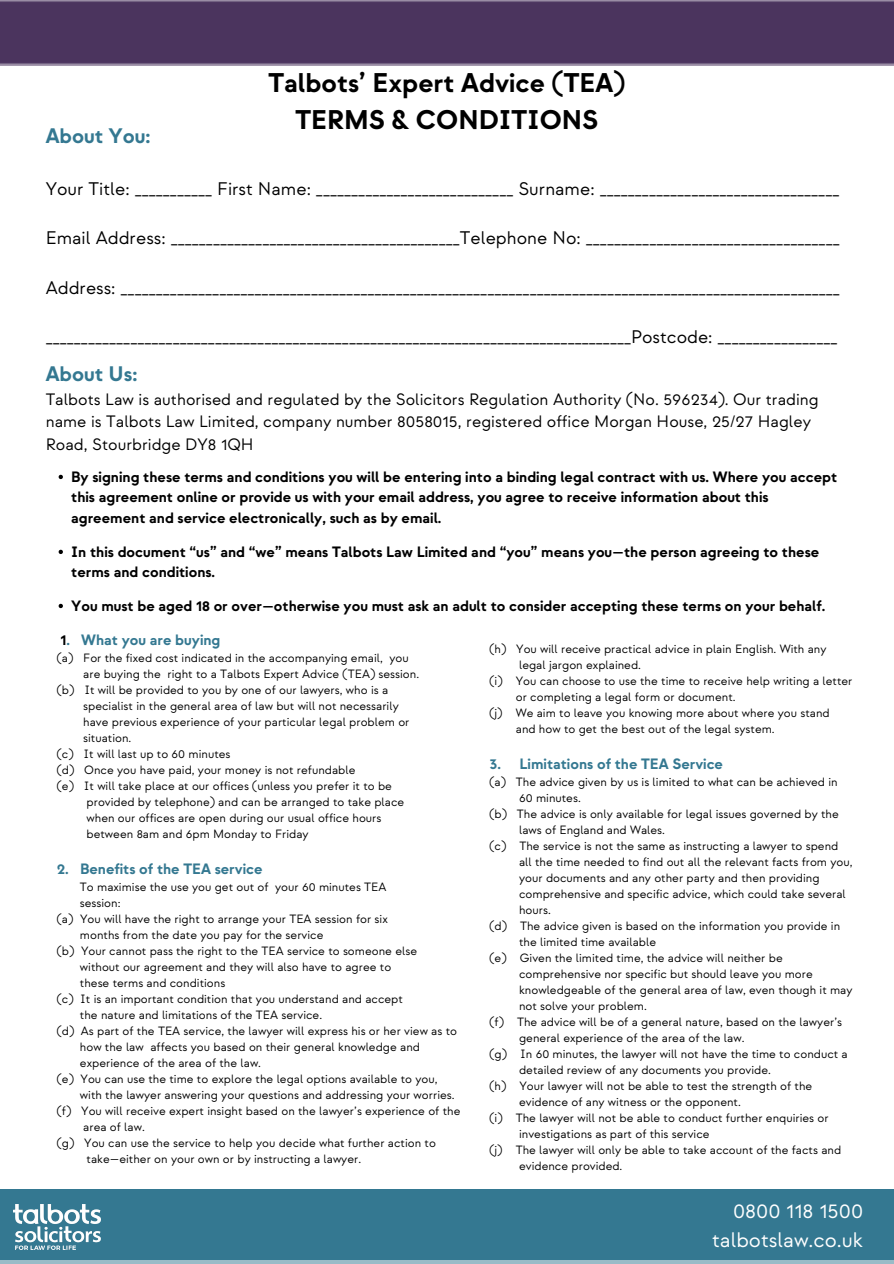
<style>
.page{position:relative;width:894px;height:1264px;background:#fff}
.page>*{position:absolute;margin:0;border:0;box-sizing:border-box;transform-origin:0 0}
.t1{font:700 27px/37.2px "Strawford";color:#000;text-align:center}
.t2{font:21px/29.2px "Strawford";color:#fff;text-align:right}
.t3{font:700 21px "Strawford";color:#347891}
.t4{font:18.15px "Strawford";color:#000}
.t5{font:16.5px/22.6px "Strawford";color:#000}
.t6{font:700 15px/20.9px "Strawford";color:#000}
.t7{font:700 15px "Strawford";color:#347891}
.t8{font:12px "Strawford";color:#000}
.s1{color:#000}
</style>
<div class="page">
<div style="left:0;top:0;width:893px;height:65px;background:#4b345e"></div>
<div style="left:0;top:1189px;width:893px;height:74px;background:#347891"></div>
<img style="left:14px;top:1203px;width:86px;height:45px">
<svg style="left:59px;top:475px;width:4px;height:4px"></svg>
<svg style="left:59px;top:549px;width:4px;height:5px"></svg>
<svg style="left:59px;top:604px;width:4px;height:4px"></svg>
<h1 class="t1" style="left:268px;top:65px;width:358px">Talbots’ Expert Advice (TEA)<br>TERMS &amp; CONDITIONS</h1>
<h2 class="t3" style="left:46px;top:124px;width:106px">About You:</h2>
<h3 class="t4" style="left:46px;top:178px;width:795px">Your Title: ___________ First Name: ____________________________ Surname: __________________________________</h3>
<h3 class="t4" style="left:46px;top:228px;width:795px">Email Address: _________________________________________Telephone No: ____________________________________</h3>
<h3 class="t4" style="left:46px;top:277px;width:795px">Address: ______________________________________________________________________________________________________</h3>
<h3 class="t4" style="left:46px;top:327px;width:793px">___________________________________________________________________________________Postcode: _________________</h3>
<h2 class="t3" style="left:46px;top:362px;width:93px">About Us:</h2>
<h3 class="t5" style="left:46px;top:388px;width:774px">Talbots Law is authorised and regulated by the Solicitors Regulation Authority (No. 596234). Our trading name is Talbots Law Limited, company number 8058015, registered office Morgan House, 25/27 Hagley<br>Road, Stourbridge DY8 1QH</h3>
<p class="t6" style="left:71px;top:466px;width:767px">By signing these terms and conditions you will be entering into a binding legal contract with us. Where you accept this agreement online or provide us with your email address, you agree to receive information about this agreement and service electronically, such as by email.</p>
<p class="t6" style="left:71px;top:541px;width:749px">In this document “us” and “we” means Talbots Law Limited and “you” means you—the person agreeing to these terms and conditions.</p>
<p class="t6" style="left:71px;top:595px;width:755px">You must be aged 18 or over—otherwise you must ask an adult to consider accepting these terms on your behalf.</p>
<p class="t7" style="left:60px;top:631px;width:161px"><span class="s1">1</span>. What you are buying</p>
<p class="t8" style="left:57px;top:651px;width:353px">(a) For the fixed cost indicated in the accompanying email, you</p>
<p class="t8" style="left:83px;top:667px;width:337px">are buying the right to a Talbots Expert Advice (TEA) session.</p>
<p class="t8" style="left:57px;top:683px;width:333px">(b) It will be provided to you by one of our lawyers, who is a</p>
<p class="t8" style="left:83px;top:699px;width:317px">specialist in the general area of law but will not necessarily</p>
<p class="t8" style="left:83px;top:715px;width:328px">have previous experience of your particular legal problem or</p>
<p class="t8" style="left:83px;top:731px;width:50px">situation.</p>
<p class="t8" style="left:57px;top:747px;width:175px">(c) It will last up to 60 minutes</p>
<p class="t8" style="left:57px;top:763px;width:300px">(d) Once you have paid, your money is not refundable</p>
<p class="t8" style="left:57px;top:779px;width:336px">(e) It will take place at our offices (unless you prefer it to be</p>
<p class="t8" style="left:86px;top:795px;width:319px">provided by telephone) and can be arranged to take place</p>
<p class="t8" style="left:86px;top:811px;width:296px">when our offices are open during our usual office hours</p>
<p class="t8" style="left:86px;top:827px;width:224px">between 8am and 6pm Monday to Friday</p>
<p class="t7" style="left:57px;top:860px;width:207px">2. Benefits of the TEA service</p>
<p class="t8" style="left:80px;top:880px;width:308px">To maximise the use you get out of your 60 minutes TEA</p>
<p class="t8" style="left:80px;top:896px;width:42px">session:</p>
<p class="t8" style="left:57px;top:912px;width:332px">(a) You will have the right to arrange your TEA session for six</p>
<p class="t8" style="left:80px;top:928px;width:245px">months from the date you pay for the service</p>
<p class="t8" style="left:57px;top:944px;width:362px">(b) Your cannot pass the right to the TEA service to someone else</p>
<p class="t8" style="left:80px;top:960px;width:313px">without our agreement and they will also have to agree to</p>
<p class="t8" style="left:80px;top:976px;width:147px">these terms and conditions</p>
<p class="t8" style="left:57px;top:992px;width:347px">(c) It is an important condition that you understand and accept</p>
<p class="t8" style="left:80px;top:1008px;width:244px">the nature and limitations of the TEA service.</p>
<p class="t8" style="left:57px;top:1024px;width:401px">(d) As part of the TEA service, the lawyer will express his or her view as to</p>
<p class="t8" style="left:80px;top:1040px;width:341px">how the law affects you based on their general knowledge and</p>
<p class="t8" style="left:80px;top:1056px;width:183px">experience of the area of the law.</p>
<p class="t8" style="left:57px;top:1072px;width:382px">(e) You can use the time to explore the legal options available to you,</p>
<p class="t8" style="left:80px;top:1088px;width:376px">with the lawyer answering your questions and addressing your worries.</p>
<p class="t8" style="left:57px;top:1104px;width:405px">(f) You will receive expert insight based on the lawyer’s experience of the</p>
<p class="t8" style="left:83px;top:1120px;width:63px">area of law.</p>
<p class="t8" style="left:57px;top:1136px;width:380px">(g) You can use the service to help you decide what further action to</p>
<p class="t8" style="left:86px;top:1152px;width:276px">take—either on your own or by instructing a lawyer.</p>
<p class="t8" style="left:489px;top:642px;width:338px">(h) You will receive practical advice in plain English. With any</p>
<p class="t8" style="left:519px;top:658px;width:123px">legal jargon explained.</p>
<p class="t8" style="left:489px;top:674px;width:364px">(i) You can choose to use the time to receive help writing a letter</p>
<p class="t8" style="left:515px;top:690px;width:221px">or completing a legal form or document.</p>
<p class="t8" style="left:489px;top:706px;width:342px">(j) We aim to leave you knowing more about where you stand</p>
<p class="t8" style="left:515px;top:722px;width:260px">and how to get the best out of the legal system.</p>
<p class="t7" style="left:489px;top:755px;width:235px">3. Limitations of the TEA Service</p>
<p class="t8" style="left:489px;top:775px;width:350px">(a) The advice given by us is limited to what can be achieved in</p>
<p class="t8" style="left:519px;top:791px;width:63px">60 minutes.</p>
<p class="t8" style="left:489px;top:807px;width:351px">(b) The advice is only available for legal issues governed by the</p>
<p class="t8" style="left:519px;top:823px;width:147px">laws of England and Wales.</p>
<p class="t8" style="left:489px;top:839px;width:350px">(c) The service is not the same as instructing a lawyer to spend</p>
<p class="t8" style="left:519px;top:855px;width:335px">all the time needed to find out all the relevant facts from you,</p>
<p class="t8" style="left:519px;top:871px;width:302px">your documents and any other party and then providing</p>
<p class="t8" style="left:519px;top:887px;width:328px">comprehensive and specific advice, which could take several</p>
<p class="t8" style="left:519px;top:903px;width:33px">hours.</p>
<p class="t8" style="left:489px;top:919px;width:352px">(d) The advice given is based on the information you provide in</p>
<p class="t8" style="left:519px;top:935px;width:138px">the limited time available</p>
<p class="t8" style="left:489px;top:951px;width:295px">(e) Given the limited time, the advice will neither be</p>
<p class="t8" style="left:519px;top:967px;width:295px">comprehensive nor specific but should leave you more</p>
<p class="t8" style="left:519px;top:983px;width:335px">knowledgeable of the general area of law, even though it may</p>
<p class="t8" style="left:519px;top:999px;width:129px">not solve your problem.</p>
<p class="t8" style="left:489px;top:1015px;width:354px">(f) The advice will be of a general nature, based on the lawyer’s</p>
<p class="t8" style="left:519px;top:1031px;width:227px">general experience of the area of the law.</p>
<p class="t8" style="left:489px;top:1047px;width:360px">(g) In 60 minutes, the lawyer will not have the time to conduct a</p>
<p class="t8" style="left:519px;top:1063px;width:253px">detailed review of any documents you provide.</p>
<p class="t8" style="left:489px;top:1079px;width:324px">(h) Your lawyer will not be able to test the strength of the</p>
<p class="t8" style="left:519px;top:1095px;width:223px">evidence of any witness or the opponent.</p>
<p class="t8" style="left:489px;top:1111px;width:341px">(i) The lawyer will not be able to conduct further enquiries or</p>
<p class="t8" style="left:519px;top:1127px;width:192px">investigations as part of this service</p>
<p class="t8" style="left:489px;top:1143px;width:353px">(j) The lawyer will only be able to take account of the facts and</p>
<p class="t8" style="left:519px;top:1159px;width:105px">evidence provided.</p>
<h2 class="t2" style="left:711px;top:1196px;width:153px">0800 118 1500 talbotslaw.co.uk</h2>
</div>
